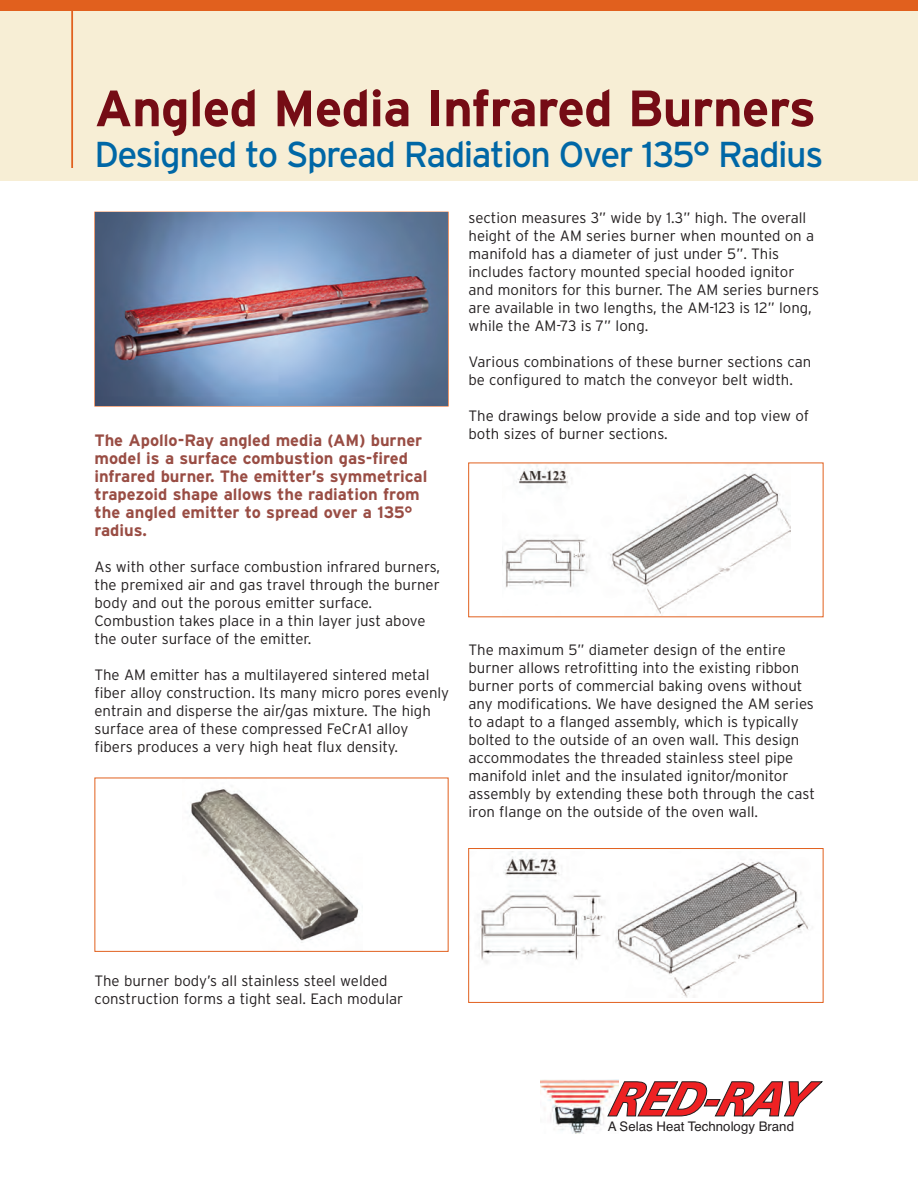
<style>
.page{position:relative;width:918px;height:1188px;background:#fff}
.page>*{position:absolute;margin:0;border:0;box-sizing:border-box;transform-origin:0 0}
.t1{font:700 51px "Interstate";letter-spacing:-.015em;color:#750c15}
.t2{font:36px "Interstate";letter-spacing:-.04em;color:#0067a6}
.t3{font:700 16.5px/18px "Interstate";color:#994d44}
.t4{font:300 15px/18px "Interstate";color:#231f20}
.t5{font:13.2px "Helvetica";color:#231f20}
</style>
<div class="page">
<div style="left:0;top:4px;width:918px;height:177px;background:#f7eed5"></div>
<div style="left:0;top:0;width:918px;height:10px;background:#e1601e"></div>
<hr style="left:72px;top:0;width:1px;height:168px;background:#e1601e">
<img style="left:95px;top:213px;width:353px;height:193px">
<img style="left:480px;top:851px;width:329px;height:147px">
<div style="left:468px;top:848px;width:356px;height:155px;border:1px solid #e1601e"></div>
<img style="left:505px;top:465px;width:285px;height:149px">
<img style="left:189px;top:789px;width:170px;height:154px">
<div style="left:94px;top:778px;width:355px;height:174px;border:1px solid #e1601e"></div>
<img style="left:540px;top:1080px;width:67px;height:53px">
<svg style="left:607px;top:1080px;width:216px;height:37px"></svg>
<h1 class="t1" style="left:94px;top:79px;width:723px">Angled Media Infrared Burners</h1>
<h2 class="t2" style="left:94px;top:133px;width:730px">Designed to Spread Radiation Over 135° Radius</h2>
<p class="t3" style="left:94px;top:431px;width:334px">The Apollo-Ray angled media (AM) burner model is a surface combustion gas-fired infrared burner. The emitter’s symmetrical trapezoid shape allows the radiation from the angled emitter to spread over a 135° radius.</p>
<p class="t4" style="left:94px;top:557px;width:347px">As with other surface combustion infrared burners, the premixed air and gas travel through the burner body and out the porous emitter surface.<br>Combustion takes place in a thin layer just above the outer surface of the emitter.</p>
<p class="t4" style="left:94px;top:665px;width:356px">The AM emitter has a multilayered sintered metal fiber alloy construction. Its many micro pores evenly entrain and disperse the air/gas mixture. The high surface area of these compressed FeCrA1 alloy fibers produces a very high heat flux density.</p>
<p class="t4" style="left:469px;top:209px;width:352px">section measures 3” wide by 1.3” high. The overall height of the AM series burner when mounted on a manifold has a diameter of just under 5”. This includes factory mounted special hooded ignitor and monitors for this burner. The AM series burners are available in two lengths, the AM-123 is 12” long, while the AM-73 is 7” long.</p>
<p class="t4" style="left:469px;top:353px;width:344px">Various combinations of these burner sections can be configured to match the conveyor belt width.</p>
<p class="t4" style="left:469px;top:407px;width:342px">The drawings below provide a side and top view of both sizes of burner sections.</p>
<p class="t4" style="left:469px;top:641px;width:348px">The maximum 5” diameter design of the entire burner allows retrofitting into the existing ribbon burner ports of commercial baking ovens without any modifications. We have designed the AM series to adapt to a flanged assembly, which is typically bolted to the outside of an oven wall. This design accommodates the threaded stainless steel pipe manifold inlet and the insulated ignitor/monitor assembly by extending these both through the cast iron flange on the outside of the oven wall.</p>
<p class="t4" style="left:94px;top:971px;width:310px">The burner body’s all stainless steel welded construction forms a tight seal. Each modular</p>
<p class="t5" style="left:608px;top:1116px;width:188px">A Selas Heat Technology Brand</p>
</div>
